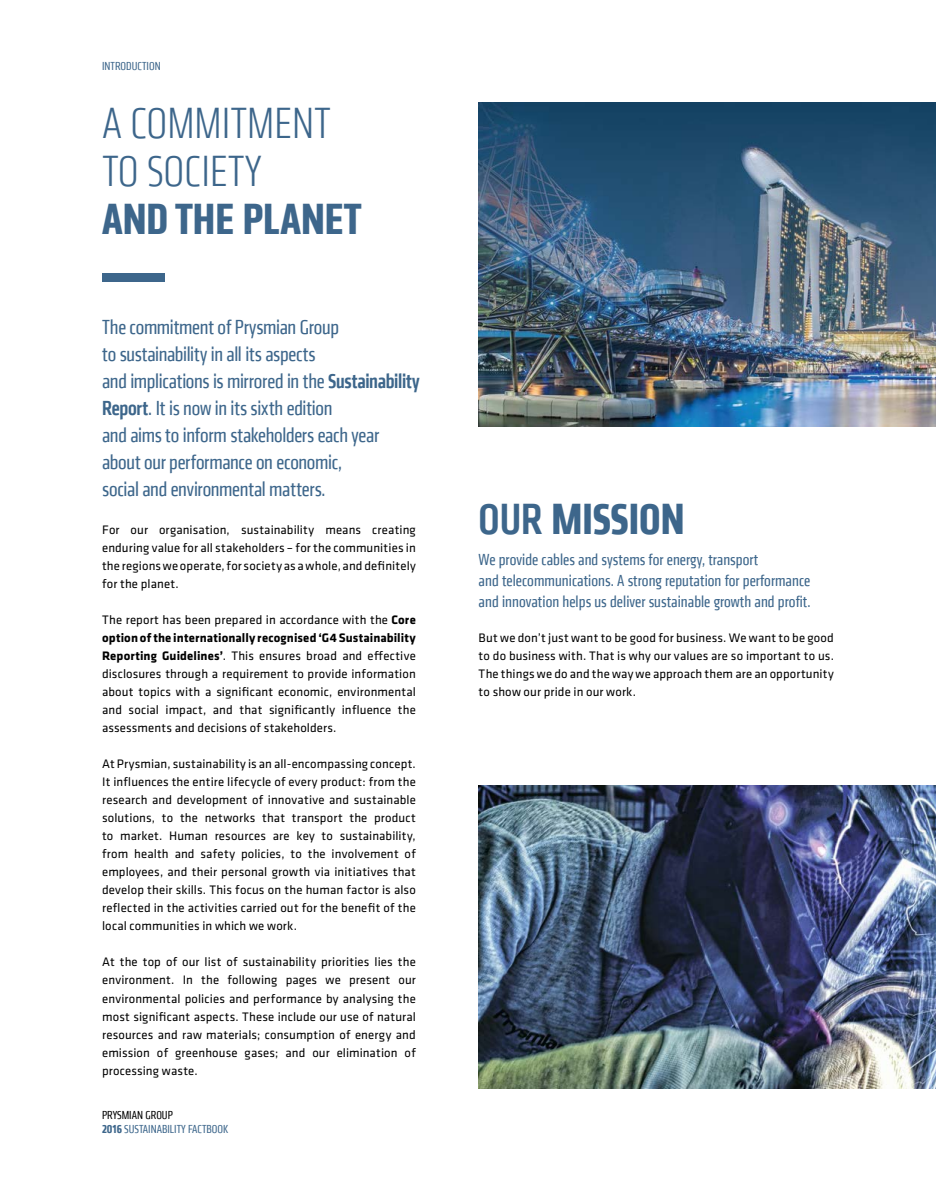
<style>
.page{position:relative;width:936px;height:1191px;background:#fff}
.page>*{position:absolute;margin:0;border:0;box-sizing:border-box;transform-origin:0 0}
.t1{font:700 condensed 45px "Klavika CH";color:#3d668b}
.t2{font:300 condensed 45px/48px "Klavika CH";color:#3d668b}
.t3{font:condensed 21px/27px "Klavika CH";letter-spacing:-.015em;color:#3d668b}
.t4{font:condensed 16.5px/21px "Klavika CH";letter-spacing:.005em;color:#3d668b}
.t5{font:12.75px/18px "Klavika";letter-spacing:.01em;color:#000;text-align:justify}
.t6{font:condensed 12px/13.5px "Klavika CH";color:#3d668b}
.s1{font-weight:500}
.s2{font-weight:700}
.s3{color:#000}
</style>
<div class="page">
<img style="left:478px;top:102px;width:457px;height:324px">
<img style="left:478px;top:785px;width:457px;height:304px">
<div style="left:102px;top:274px;width:63px;height:8px;background:#3d668b"></div>
<p class="t6" style="left:102px;top:59px;width:60px">INTRODUCTION</p>
<h1 class="t2" style="left:102px;top:99px;width:230px">A COMMITMENT<br>TO SOCIETY</h1>
<h1 class="t1" style="left:102px;top:190px;width:261px">AND THE PLANET</h1>
<p class="t3" style="left:102px;top:313px;width:319px">The commitment of Prysmian Group<br>to sustainability in all its aspects<br>and implications is mirrored in the <span class="s1">Sustainability Report</span>. It is now in its sixth edition<br>and aims to inform stakeholders each year about our performance on economic,<br>social and environmental matters.</p>
<p class="t5" style="left:102px;top:521px;width:315px">For our organisation, sustainability means creating enduring value for all stakeholders – for the communities in the regions we operate, for society as a whole, and definitely for the planet.</p>
<p class="t5" style="left:102px;top:611px;width:315px">The report has been prepared in accordance with the <span class="s2">Core option of the internationally recognised ‘G4 Sustainability Reporting Guidelines’</span>. This ensures broad and effective disclosures through a requirement to provide information about topics with a significant economic, environmental and social impact, and that significantly influence the assessments and decisions of stakeholders.</p>
<p class="t5" style="left:102px;top:755px;width:315px">At Prysmian, sustainability is an all-encompassing concept.<br>It influences the entire lifecycle of every product: from the research and development of innovative and sustainable solutions, to the networks that transport the product to market. Human resources are key to sustainability, from health and safety policies, to the involvement of employees, and their personal growth via initiatives that develop their skills. This focus on the human factor is also reflected in the activities carried out for the benefit of the local communities in which we work.</p>
<p class="t5" style="left:102px;top:953px;width:315px">At the top of our list of sustainability priorities lies the environment. In the following pages we present our environmental policies and performance by analysing the most significant aspects. These include our use of natural resources and raw materials; consumption of energy and emission of greenhouse gases; and our elimination of processing waste.</p>
<p class="t6" style="left:102px;top:1108px;width:128px"><span class="s3">PRYSMIAN GROUP<br></span><span class="s2">2016</span> SUSTAINABILITY FACTBOOK</p>
<h1 class="t1" style="left:478px;top:490px;width:207px"><span class="s1">OUR</span> MISSION</h1>
<p class="t4" style="left:478px;top:548px;width:333px">We provide cables and systems for energy, transport<br>and telecommunications. A strong reputation for performance and innovation helps us deliver sustainable growth and profit.</p>
<p class="t5" style="left:478px;top:629px;width:357px">But we don’t just want to be good for business. We want to be good to do business with. That is why our values are so important to us.<br>The things we do and the way we approach them are an opportunity to show our pride in our work.</p>
</div>
